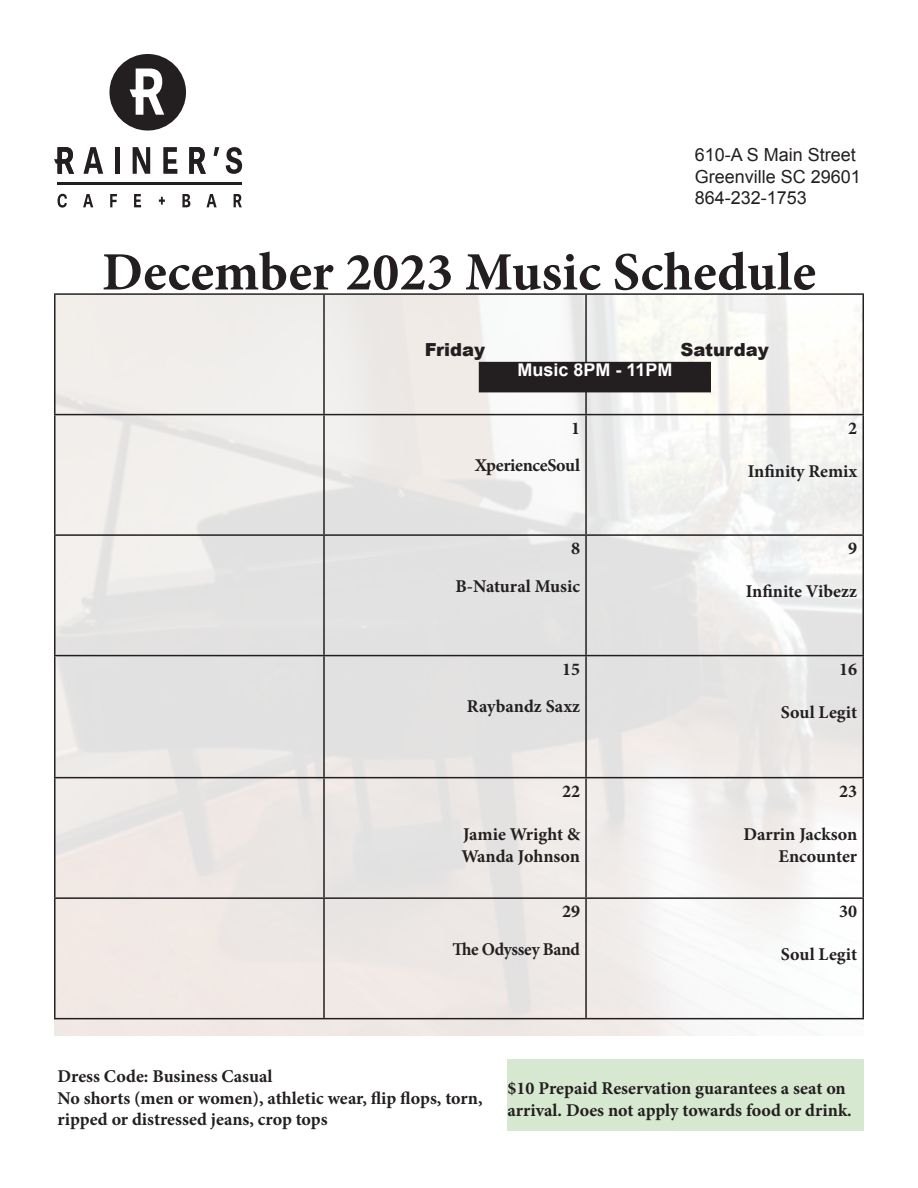
<style>
.page{position:relative;width:918px;height:1188px;background:#fff}
.page>*{position:absolute;margin:0;border:0;box-sizing:border-box;transform-origin:0 0}
.t1{font:700 54px "Minion Pro";color:#231f20}
.t2{font:700 18px/21.6px "Minion Pro";color:#231f20}
.t3{font:18px "Arial";color:#231f20}
.t4{font:900 18px "Arial";color:#231f20}
.t5{font:700 18px "Minion Pro";letter-spacing:-.02em;color:#231f20;scale:.96 1}
.t6{font:700 18px "Minion Pro";letter-spacing:-.02em;color:#231f20}
.t7{font:700 18px "Arial";color:#fff}
</style>
<div class="page">
<hr style="left:54px;top:293px;width:270px;height:2px;background:#231f20">
<hr style="left:54px;top:295px;width:2px;height:119px;background:#231f20">
<hr style="left:324px;top:293px;width:262px;height:2px;background:#231f20">
<hr style="left:323px;top:295px;width:2px;height:119px;background:#231f20">
<hr style="left:586px;top:293px;width:278px;height:2px;background:#231f20">
<hr style="left:585px;top:295px;width:2px;height:119px;background:#231f20">
<hr style="left:862px;top:295px;width:2px;height:119px;background:#231f20">
<hr style="left:54px;top:414px;width:270px;height:1px;background:#231f20">
<hr style="left:54px;top:415px;width:2px;height:119px;background:#231f20">
<hr style="left:324px;top:414px;width:262px;height:1px;background:#231f20">
<hr style="left:323px;top:415px;width:2px;height:119px;background:#231f20">
<hr style="left:586px;top:414px;width:278px;height:1px;background:#231f20">
<hr style="left:585px;top:415px;width:2px;height:119px;background:#231f20">
<hr style="left:862px;top:415px;width:2px;height:119px;background:#231f20">
<hr style="left:54px;top:534px;width:270px;height:2px;background:#231f20">
<hr style="left:54px;top:536px;width:2px;height:119px;background:#231f20">
<hr style="left:324px;top:534px;width:262px;height:2px;background:#231f20">
<hr style="left:323px;top:536px;width:2px;height:119px;background:#231f20">
<hr style="left:586px;top:534px;width:278px;height:2px;background:#231f20">
<hr style="left:585px;top:536px;width:2px;height:119px;background:#231f20">
<hr style="left:862px;top:536px;width:2px;height:119px;background:#231f20">
<hr style="left:54px;top:655px;width:270px;height:1px;background:#231f20">
<hr style="left:54px;top:656px;width:2px;height:121px;background:#231f20">
<hr style="left:324px;top:655px;width:262px;height:1px;background:#231f20">
<hr style="left:323px;top:656px;width:2px;height:121px;background:#231f20">
<hr style="left:586px;top:655px;width:278px;height:1px;background:#231f20">
<hr style="left:585px;top:656px;width:2px;height:121px;background:#231f20">
<hr style="left:862px;top:656px;width:2px;height:121px;background:#231f20">
<hr style="left:54px;top:777px;width:270px;height:1px;background:#231f20">
<hr style="left:54px;top:778px;width:2px;height:119px;background:#231f20">
<hr style="left:324px;top:777px;width:262px;height:1px;background:#231f20">
<hr style="left:323px;top:778px;width:2px;height:119px;background:#231f20">
<hr style="left:586px;top:777px;width:278px;height:1px;background:#231f20">
<hr style="left:585px;top:778px;width:2px;height:119px;background:#231f20">
<hr style="left:862px;top:778px;width:2px;height:119px;background:#231f20">
<hr style="left:54px;top:897px;width:270px;height:2px;background:#231f20">
<hr style="left:54px;top:899px;width:2px;height:119px;background:#231f20">
<hr style="left:324px;top:897px;width:262px;height:2px;background:#231f20">
<hr style="left:323px;top:899px;width:2px;height:119px;background:#231f20">
<hr style="left:586px;top:897px;width:278px;height:2px;background:#231f20">
<hr style="left:585px;top:899px;width:2px;height:119px;background:#231f20">
<hr style="left:862px;top:899px;width:2px;height:119px;background:#231f20">
<hr style="left:54px;top:1018px;width:270px;height:1px;background:#231f20">
<hr style="left:324px;top:1018px;width:262px;height:1px;background:#231f20">
<hr style="left:586px;top:1018px;width:278px;height:1px;background:#231f20">
<svg style="left:83px;top:147px;width:20px;height:27px"></svg>
<hr style="left:115px;top:147px;width:4px;height:27px;background:#231f20">
<svg style="left:133px;top:147px;width:17px;height:27px"></svg>
<svg style="left:163px;top:147px;width:14px;height:27px"></svg>
<svg style="left:214px;top:147px;width:5px;height:9px"></svg>
<svg style="left:226px;top:147px;width:16px;height:27px"></svg>
<svg style="left:58px;top:194px;width:9px;height:14px"></svg>
<svg style="left:83px;top:194px;width:10px;height:13px"></svg>
<svg style="left:110px;top:194px;width:7px;height:13px"></svg>
<svg style="left:134px;top:194px;width:7px;height:13px"></svg>
<svg style="left:159px;top:197px;width:6px;height:8px"></svg>
<svg style="left:182px;top:194px;width:8px;height:13px"></svg>
<svg style="left:207px;top:194px;width:10px;height:13px"></svg>
<svg style="left:234px;top:194px;width:8px;height:13px"></svg>
<hr style="left:58px;top:183px;width:184px;height:2px;background:#231f20">
<svg style="left:109px;top:54px;width:77px;height:77px"></svg>
<svg style="left:54px;top:147px;width:20px;height:27px"></svg>
<svg style="left:189px;top:147px;width:17px;height:27px"></svg>
<div style="left:480px;top:363px;width:230px;height:29px;background:#231f20"></div>
<div style="left:479px;top:362px;width:232px;height:30px;border:2px solid #231f20"></div>
<div style="left:508px;top:1059px;width:356px;height:72px;background:#d6e8d0"></div>
<p class="t3" style="left:695px;top:143px;width:163px">610-A S Main Street</p>
<p class="t3" style="left:695px;top:164px;width:168px">Greenville SC 29601</p>
<p class="t3" style="left:695px;top:186px;width:114px">864-232-1753</p>
<p class="t1" style="left:102px;top:234px;width:716px">December 2023 Music Schedule</p>
<p class="t4" style="left:425px;top:337px;width:62px">Friday</p>
<p class="t4" style="left:681px;top:337px;width:90px">Saturday</p>
<p class="t7" style="left:517px;top:358px;width:157px">Music 8PM - 11PM</p>
<p class="t2" style="left:571px;top:417px;width:10px">1</p>
<p class="t6" style="left:475px;top:453px;width:107px">XperienceSoul</p>
<p class="t2" style="left:571px;top:537px;width:10px">8</p>
<p class="t2" style="left:455px;top:575px;width:126px">B-Natural Music</p>
<p class="t2" style="left:562px;top:658px;width:19px">15</p>
<p class="t2" style="left:467px;top:696px;width:115px">Raybandz Saxz</p>
<p class="t2" style="left:562px;top:780px;width:19px">22</p>
<p class="t2" style="left:463px;top:823px;width:118px">Jamie Wright &amp;</p>
<p class="t2" style="left:461px;top:845px;width:120px">Wanda Johnson</p>
<p class="t2" style="left:562px;top:900px;width:19px">29</p>
<p class="t5" style="left:453px;top:937px;width:134px">The Odyssey Band</p>
<p class="t2" style="left:848px;top:417px;width:10px">2</p>
<p class="t2" style="left:748px;top:460px;width:111px">Infinity Remix</p>
<p class="t2" style="left:848px;top:537px;width:10px">9</p>
<p class="t2" style="left:746px;top:581px;width:113px">Infinite Vibezz</p>
<p class="t2" style="left:839px;top:658px;width:19px">16</p>
<p class="t2" style="left:781px;top:701px;width:78px">Soul Legit</p>
<p class="t2" style="left:839px;top:780px;width:19px">23</p>
<p class="t2" style="left:743px;top:823px;width:115px">Darrin Jackson</p>
<p class="t2" style="left:779px;top:845px;width:80px">Encounter</p>
<p class="t2" style="left:839px;top:900px;width:19px">30</p>
<p class="t2" style="left:781px;top:944px;width:78px">Soul Legit</p>
<p class="t2" style="left:58px;top:1066px;width:217px">Dress Code: Business Casual</p>
<p class="t2" style="left:58px;top:1087px;width:426px">No shorts (men or women), athletic wear, flip flops, torn, ripped or distressed jeans, crop tops</p>
<p class="t2" style="left:508px;top:1077px;width:346px">$10 Prepaid Reservation guarantees a seat on arrival. Does not apply towards food or drink.</p>
</div>
